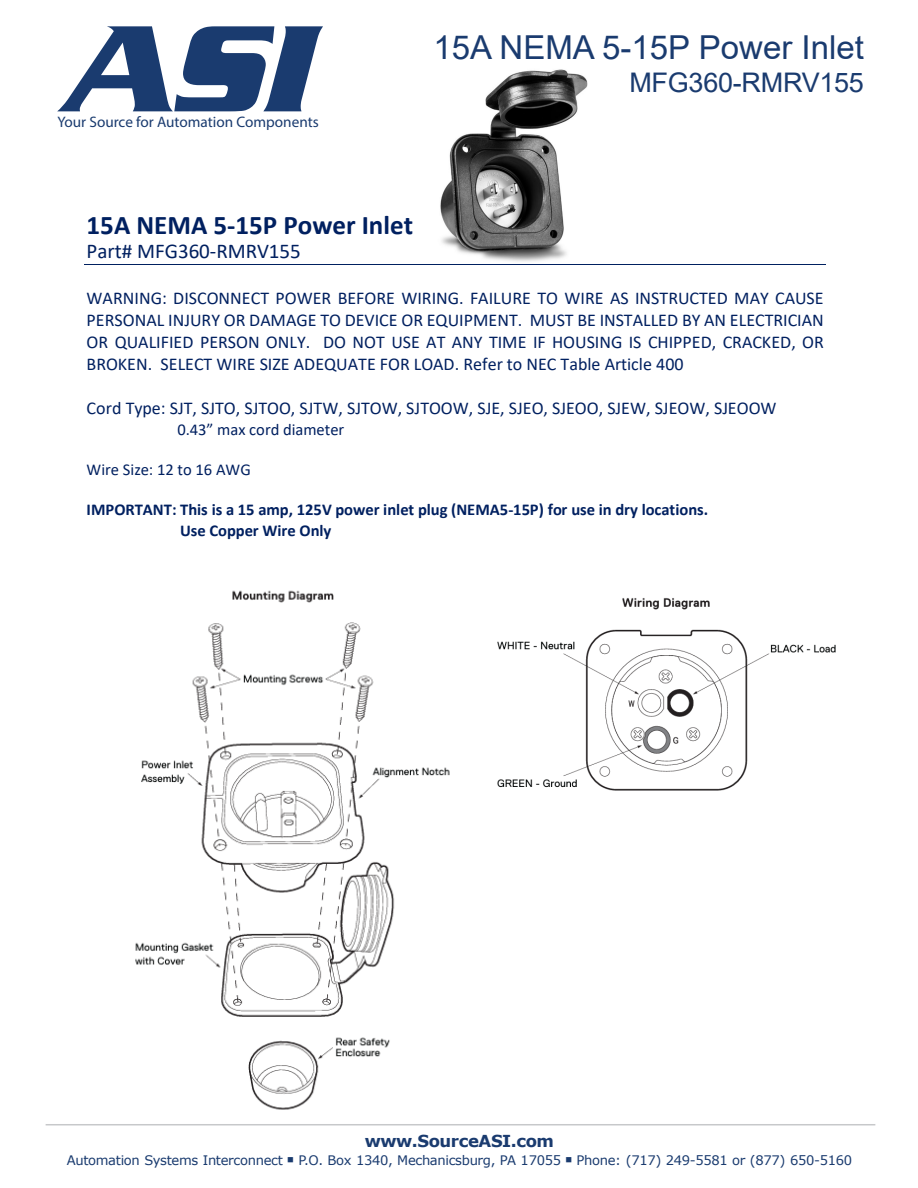
<style>
.page{position:relative;width:918px;height:1188px;background:#fff}
.page>*{position:absolute;margin:0;border:0;box-sizing:border-box;transform-origin:0 0}
.t1{font:33px "Arial";color:#1a3b6f}
.t2{font:700 27px "Calibri";color:#002060}
.t3{font:27px "Arial";letter-spacing:-.01em;color:#1a3b6f}
.t4{font:21px "Calibri";color:#002060}
.t5{font:18px/21.9px "Calibri";color:#002060;text-align:justify}
.t6{font:700 16.5px/20.1px "Calibri";letter-spacing:-.005em;color:#002060}
.t7{font:16.5px "Calibri";color:#002060}
.t8{font:700 16.5px "Verdana";letter-spacing:-.025em;color:#1a3b6f}
.t9{font:15.3px "Myriad Pro";color:#1a3b6f}
.t10{font:13.2px "Verdana";letter-spacing:-.025em;color:#1a3b6f}
</style>
<div class="page">
<img style="left:440px;top:69px;width:148px;height:193px">
<svg style="left:57px;top:26px;width:266px;height:85px"></svg>
<hr style="left:46px;top:1124px;width:829px;height:1px;background:#c7c8ca">
<hr style="left:84px;top:264px;width:742px;height:1px;background:#002060">
<img style="left:497px;top:598px;width:339px;height:193px">
<img style="left:135px;top:590px;width:315px;height:520px">
<p class="t9" style="left:57px;top:112px;width:263px">Your Source for Automation Components</p>
<h1 class="t1" style="left:434px;top:25px;width:432px">15A NEMA 5-15P Power Inlet</h1>
<h2 class="t3" style="left:629px;top:64px;width:236px">MFG360-RMRV155</h2>
<h2 class="t2" style="left:87px;top:206px;width:328px">15A NEMA 5-15P Power Inlet</h2>
<p class="t4" style="left:87px;top:237px;width:216px">Part# MFG360-RMRV155</p>
<p class="t5" style="left:87px;top:287px;width:739px">WARNING: DISCONNECT POWER BEFORE WIRING. FAILURE TO WIRE AS INSTRUCTED MAY CAUSE PERSONAL INJURY OR DAMAGE TO DEVICE OR EQUIPMENT. MUST BE INSTALLED BY AN ELECTRICIAN OR QUALIFIED PERSON ONLY. DO NOT USE AT ANY TIME IF HOUSING IS CHIPPED, CRACKED, OR BROKEN. SELECT WIRE SIZE ADEQUATE FOR LOAD. Refer to NEC Table Article 400</p>
<p class="t5" style="left:87px;top:397px;width:691px">Cord Type: SJT, SJTO, SJTOO, SJTW, SJTOW, SJTOOW, SJE, SJEO, SJEOO, SJEW, SJEOW, SJEOOW</p>
<p class="t7" style="left:177px;top:418px;width:169px">0.43” max cord diameter</p>
<p class="t7" style="left:87px;top:458px;width:166px">Wire Size: 12 to 16 AWG</p>
<p class="t6" style="left:180px;top:500px;width:530px;text-indent:-93px">IMPORTANT: This is a 15 amp, 125V power inlet plug (NEMA5-15P) for use in dry locations.<br>Use Copper Wire Only</p>
<p class="t8" style="left:365px;top:1129px;width:191px">www.SourceASI.com</p>
<p class="t10" style="left:67px;top:1151px;width:787px">Automation Systems Interconnect ■ P.O. Box 1340, Mechanicsburg, PA 17055 ■ Phone: (717) 249-5581 or (877) 650-5160</p>
</div>
